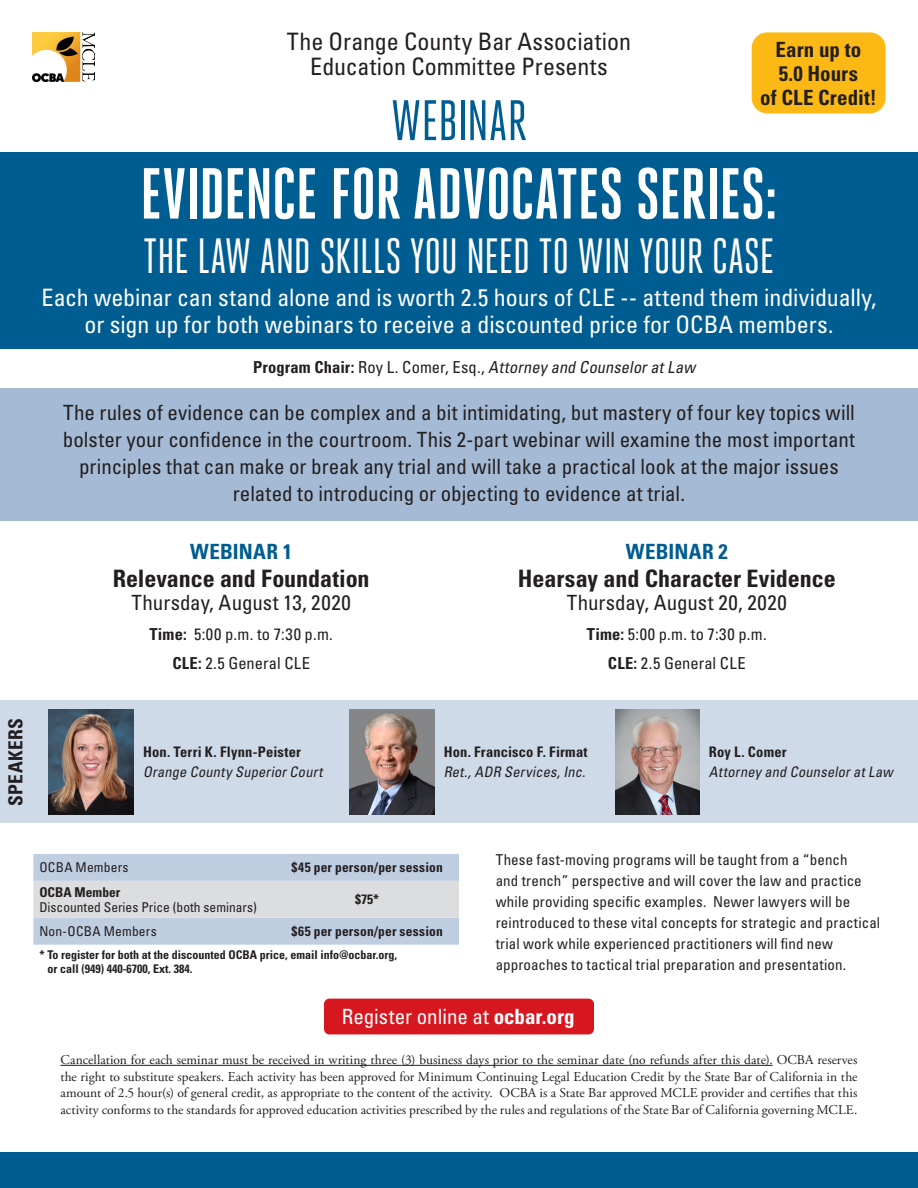
<style>
.page{position:relative;width:918px;height:1188px;background:#fff}
.page>*{position:absolute;margin:0;border:0;box-sizing:border-box;transform-origin:0 0}
.t1{font:700 72px "Heroic Condensed";letter-spacing:-.01em;color:#fff}
.t2{font:57px "Heroic Condensed";letter-spacing:-.005em;color:#005d91}
.t3{font:49.5px "Heroic Condensed";letter-spacing:-.01em;color:#fff}
.t4{font:condensed 24px "Univers LT Std";letter-spacing:-.005em;color:#fff}
.t5{font:condensed 24px/25.5px "Univers LT Std";color:#231f20;text-align:center}
.t6{font:700 condensed 24px "Univers LT Std";color:#231f20}
.t7{font:condensed 21px/27px "Univers LT Std";color:#231f20;text-align:center}
.t8{font:700 condensed 21px "Univers LT Std";letter-spacing:.005em;color:#231f20}
.t9{font:condensed 21px "Univers LT Std";color:#fff}
.t10{font:700 condensed 21px "Univers LT Std";letter-spacing:.015em;color:#005d91}
.t11{font:700 condensed 19.35px "Univers LT Std";letter-spacing:.01em;color:#231f20}
.t12{font:condensed 16.5px "Univers LT Std";letter-spacing:.01em;color:#231f20}
.t13{font:italic condensed 16.5px "Univers LT Std";color:#231f20}
.t14{font:condensed 15px/21px "Univers LT Std";letter-spacing:.01em;color:#231f20}
.t15{font:italic condensed 14.55px "Univers LT Std";color:#231f20}
.t16{font:700 condensed 14.55px "Univers LT Std";letter-spacing:.01em;color:#231f20}
.t17{font:13.5px/16.5px "Adobe Garamond Pro";letter-spacing:.005em;color:#231f20;text-align:justify}
.t18{font:condensed 13.5px "Univers LT Std";color:#231f20}
.t19{font:700 condensed 13.5px "Univers LT Std";letter-spacing:.01em;color:#231f20}
.t20{font:700 condensed 12px "Univers LT Std";color:#231f20}
.s1{font-weight:700;font-style:normal}
.s2{font-style:normal}
.s3{font-weight:700}
</style>
<div class="page">
<div style="left:0;top:389px;width:918px;height:132px;background:#a4bad5"></div>
<div style="left:0;top:701px;width:918px;height:122px;background:#cedae8"></div>
<div style="left:0;top:153px;width:918px;height:196px;background:#005d91"></div>
<div style="left:0;top:1152px;width:918px;height:36px;background:#005d91"></div>
<img style="left:32px;top:32px;width:62px;height:49px">
<svg style="left:33px;top:854px;width:426px;height:91px;background:#cbd4e1"></svg>
<hr style="left:60px;top:1065px;width:713px;height:1px;background:#231f20">
<div style="left:752px;top:32px;width:134px;height:81px;background:#fcb814;border-radius:16px"></div>
<img style="left:49px;top:709px;width:84px;height:106px">
<img style="left:350px;top:709px;width:84px;height:106px">
<img style="left:615px;top:709px;width:84px;height:106px">
<div style="left:324px;top:999px;width:270px;height:35px;background:#d7171f;border-radius:5px"></div>
<p class="t5" style="left:287px;top:28px;width:346px">The Orange County Bar Association<br>Education Committee Presents</p>
<p class="t2" style="left:391px;top:90px;width:138px">WEBINAR</p>
<p class="t8" style="left:776px;top:36px;width:87px">Earn up to</p>
<p class="t8" style="left:779px;top:60px;width:81px">5.0 Hours</p>
<p class="t8" style="left:760px;top:84px;width:118px">of CLE Credit!</p>
<p class="t1" style="left:140px;top:154px;width:640px">EVIDENCE FOR ADVOCATES SERIES:</p>
<p class="t3" style="left:144px;top:229px;width:632px">THE LAW AND SKILLS YOU NEED TO WIN YOUR CASE</p>
<p class="t4" style="left:41px;top:282px;width:837px">Each webinar can stand alone and is worth 2.5 hours of CLE -- attend them individually,</p>
<p class="t4" style="left:85px;top:309px;width:750px">or sign up for both webinars to receive a discounted price for OCBA members.</p>
<p class="t13" style="left:253px;top:356px;width:447px"><span class="s1">Program Chair:</span> <span class="s2">Roy L. Comer, Esq.,</span> Attorney and CounseloratLaw</p>
<p class="t7" style="left:63px;top:399px;width:794px">The rules of evidence can be complex and a bit intimidating, but mastery of four key topics will bolster your confidence in the courtroom. This 2-part webinar will examine the most important principles that can make or break any trial and will take a practical look at the major issues related to introducing or objecting to evidence at trial.</p>
<p class="t10" style="left:190px;top:539px;width:103px">WEBINAR 1</p>
<p class="t6" style="left:113px;top:564px;width:258px">Relevance and Foundation</p>
<p class="t7" style="left:132px;top:589px;width:221px">Thursday, August 13, 2020</p>
<p class="t12" style="left:149px;top:624px;width:185px"><span class="s3">Time:</span> 5:00 p.m. to 7:30 p.m.</p>
<p class="t12" style="left:172px;top:653px;width:139px"><span class="s3">CLE:</span> 2.5 General CLE</p>
<p class="t10" style="left:626px;top:539px;width:103px">WEBINAR 2</p>
<p class="t6" style="left:518px;top:564px;width:319px">Hearsay and Character Evidence</p>
<p class="t7" style="left:567px;top:589px;width:222px">Thursday, August 20, 2020</p>
<p class="t12" style="left:587px;top:624px;width:181px"><span class="s3">Time:</span> 5:00 p.m. to 7:30 p.m.</p>
<p class="t12" style="left:608px;top:653px;width:139px"><span class="s3">CLE:</span> 2.5 General CLE</p>
<p class="t11" style="left:4px;top:806px;width:89px;rotate:-90deg">SPEAKERS</p>
<p class="t16" style="left:143px;top:743px;width:159px">Hon. Terri K. Flynn-Peister</p>
<p class="t15" style="left:143px;top:763px;width:184px">Orange County SuperiorCourt</p>
<p class="t16" style="left:444px;top:743px;width:145px">Hon. Francisco F. Firmat</p>
<p class="t15" style="left:444px;top:763px;width:147px">Ret.,ADR Services,Inc.</p>
<p class="t16" style="left:709px;top:743px;width:79px">Roy L. Comer</p>
<p class="t15" style="left:709px;top:763px;width:189px">Attorney and CounseloratLaw</p>
<p class="t14" style="left:496px;top:849px;width:386px">These fast-moving programs will be taught from a “bench<br>and trench” perspective and will cover the law and practice while providing specific examples. Newer lawyers will be reintroduced to these vital concepts for strategic and practical trial work while experienced practitioners will find new approaches to tactical trial preparation and presentation.</p>
<p class="t9" style="left:342px;top:1003px;width:235px">Register online at <span class="s3">ocbar.org</span></p>
<p class="t18" style="left:39px;top:859px;width:91px">OCBA Members</p>
<p class="t19" style="left:291px;top:859px;width:153px">$45 per person/per session</p>
<p class="t19" style="left:39px;top:884px;width:82px">OCBA Member</p>
<p class="t18" style="left:39px;top:898px;width:219px">Discounted Series Price (both seminars)</p>
<p class="t19" style="left:355px;top:891px;width:25px">$75*</p>
<p class="t18" style="left:39px;top:923px;width:119px">Non-OCBA Members</p>
<p class="t19" style="left:292px;top:923px;width:153px">$65 per person/per session</p>
<p class="t20" style="left:39px;top:948px;width:359px">* To register for both at the discounted OCBA price, email info@ocbar.org,</p>
<p class="t20" style="left:47px;top:961px;width:147px">or call (949) 440-6700, Ext. 384.</p>
<p class="t17" style="left:60px;top:1052px;width:799px">Cancellation for each seminar must be received in writing three (3) business days prior to the seminar date (no refunds after this date). OCBA reserves the right to substitute speakers. Each activity has been approved for Minimum Continuing Legal Education Credit by the State Bar of California in the amount of 2.5 hour(s) of general credit, as appropriate to the content of the activity. OCBA is a State Bar approved MCLE provider and certifies that this activity conforms to the standards for approved education activities prescribed by the rules and regulations of the State Bar of California governing MCLE.</p>
</div>
